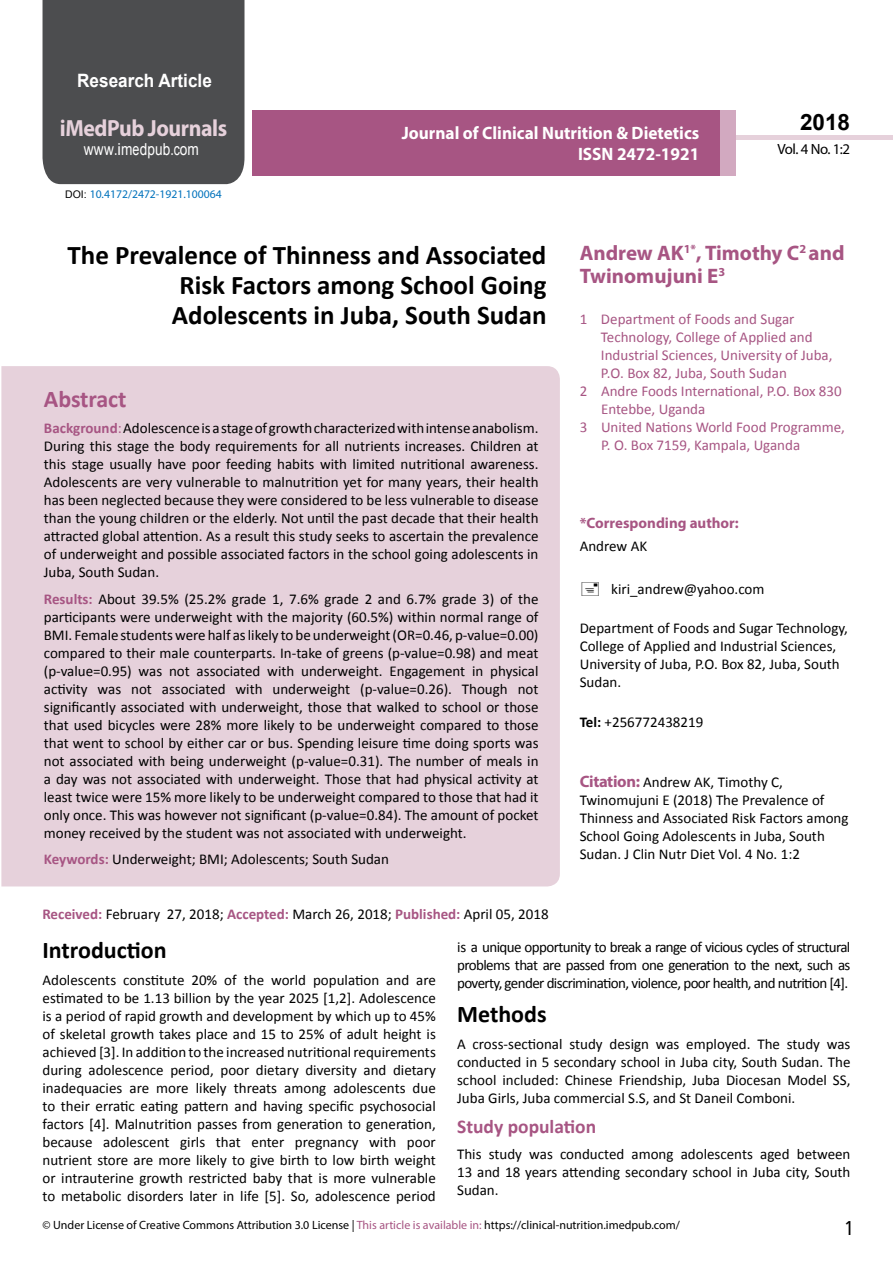
<style>
.page{position:relative;width:893px;height:1263px;background:#fff}
.page>*{position:absolute;margin:0;border:0;box-sizing:border-box;transform-origin:0 0}
.t1{font:700 27px/29.7px "Calibri";color:#000;text-align:justify}
.t2{font:25.5px "Tunga";color:#000}
.t3{font:700 24px "Calibri";color:#000}
.t4{font:700 24px "Calibri";letter-spacing:-.005em;color:#a75583}
.t5{font:700 23.4px "Myriad Pro";letter-spacing:-.02em;color:#e6d1db;scale:.93 1}
.t6{font:700 22.5px "Arial";color:#000}
.t7{font:700 21px/23.1px "Myriad Pro";color:#a75583}
.t8{font:700 19.5px "Calibri";color:#a75583}
.t9{font:700 18.45px "Arial";color:#fff;scale:.93 1}
.t10{font:700 18px/21.6px "Myriad Pro";color:#fff;text-align:right;scale:.96 1}
.t11{font:16.5px "Arial";letter-spacing:.01em;color:#fff;scale:.83 1}
.t12{font:15px/18px "Calibri";color:#000;text-align:justify}
.t13{font:15px "Calibri";color:#a75583}
.t14{font:700 15px "Myriad Pro";color:#a75583}
.t15{font:14.85px "Myriad Pro";color:#000}
.t16{font:12px "Myriad Pro";color:#000}
.t17{font:11.7px "Myriad Pro";color:#0072bc}
.s1{font-family:"Calibri"}
.s2{font-family:"Arial";font-size:10.5px;color:#000}
.s3{font-weight:700;color:#a75583}
.s4{color:#a75583}
.s5{font-weight:700}
.s6{font-family:"Myriad Pro";font-weight:700;font-size:16.5px;color:#a75583}
</style>
<div class="page">
<div style="left:736px;top:135px;width:157px;height:5px;background:#e6d1db"></div>
<div style="left:43px;top:0;width:201px;height:184px;background:#4c4d4f"></div>
<div style="left:252px;top:110px;width:469px;height:66px;background:#a75583"></div>
<div style="left:720px;top:110px;width:16px;height:66px;background:#d2a9c0"></div>
<div style="left:1px;top:366px;width:559px;height:520px;background:#e6d1db"></div>
<p class="t9" style="left:77px;top:68px;width:146px">Research Article</p>
<h3 class="t5" style="left:60px;top:113px;width:181px">iMedPub Journals</h3>
<p class="t11" style="left:84px;top:139px;width:140px">www<span class="s1">.</span>imedpub<span class="s1">.</span>com</p>
<p class="t17" style="left:65px;top:187px;width:158px"><span class="s2">DOI:</span> 10.4172/2472-1921.100064</p>
<p class="t10" style="left:402px;top:121px;width:311px">Journal of Clinical Nutrition &amp; Dietetics<br>ISSN 2472-1921</p>
<h3 class="t6" style="left:800px;top:107px;width:52px">2018</h3>
<p class="t15" style="left:778px;top:140px;width:74px">Vol. 4 No. 1:2</p>
<h1 class="t1" style="left:172px;top:240px;width:376px;text-indent:-104px">The Prevalence of Thinness and Associated Risk Factors among School Going Adolescents in Juba, South Sudan</h1>
<h3 class="t4" style="left:44px;top:384px;width:84px">Abstract</h3>
<p class="t12" style="left:44px;top:419px;width:496px"><span class="s3">Background</span><span class="s4">:</span>Adolescence is a stage of growth characterized with intense anabolism.<br>During this stage the body requirements for all nutrients increases. Children at this stage usually have poor feeding habits with limited nutritional awareness.<br>Adolescents are very vulnerable to malnutrition yet for many years, their health has been neglected because they were considered to be less vulnerable to disease than the young children or the elderly. Not until the past decade that their health attracted global attention. As a result this study seeks to ascertain the prevalence of underweight and possible associated factors in the school going adolescents in Juba, South Sudan.</p>
<p class="t12" style="left:44px;top:590px;width:496px"><span class="s3">Results:</span> About 39.5% (25.2% grade 1, 7.6% grade 2 and 6.7% grade 3) of the participants were underweight with the majority (60.5%) within normal range of BMI. Female studentswere half aslikely to be underweight(OR=0.46, p-value=0.00) compared to their male counterparts. In-take of greens (p-value=0.98) and meat (p-value=0.95) was not associated with underweight. Engagement in physical activity was not associated with underweight (p-value=0.26). Though not significantly associated with underweight, those that walked to school or those that used bicycles were 28% more likely to be underweight compared to those that went to school by either car or bus. Spending leisure time doing sports was not associated with being underweight (p-value=0.31). The number of meals in a day was not associated with underweight. Those that had physical activity at least twice were 15% more likely to be underweight compared to those that had it only once. This was however not significant (p-value=0.84). The amount of pocket money received by the student was not associated with underweight.</p>
<p class="t12" style="left:44px;top:850px;width:347px"><span class="s3">Keywords:</span> Underweight; BMI; Adolescents; South Sudan</p>
<p class="t12" style="left:42px;top:905px;width:508px"><span class="s3">Received:</span> February 27, 2018; <span class="s3">Accepted:</span> March 26, 2018; <span class="s3">Published:</span> April 05, 2018</p>
<h3 class="t7" style="left:580px;top:240px;width:266px">Andrew AK<sup>1*</sup>, Timothy C<sup>2</sup> and<br>Twinomujuni E<sup>3</sup></h3>
<p class="t13" style="left:580px;top:309px;width:216px">1 Department of Foods and Sugar</p>
<p class="t13" style="left:601px;top:327px;width:213px">Technology, College of Applied and</p>
<p class="t13" style="left:601px;top:345px;width:233px">Industrial Sciences, University of Juba,</p>
<p class="t13" style="left:601px;top:363px;width:187px">P.O. Box 82, Juba, South Sudan</p>
<p class="t13" style="left:580px;top:381px;width:263px">2 Andre Foods International, P.O. Box 830</p>
<p class="t13" style="left:601px;top:399px;width:106px">Entebbe, Uganda</p>
<p class="t13" style="left:580px;top:417px;width:267px">3 United Nations World Food Programme,</p>
<p class="t13" style="left:601px;top:435px;width:201px">P. O. Box 7159, Kampala, Uganda</p>
<p class="t14" style="left:580px;top:514px;width:161px">*Corresponding author:</p>
<p class="t12" style="left:580px;top:537px;width:69px">Andrew AK</p>
<p class="t12" style="left:611px;top:580px;width:155px">kiri_andrew@yahoo.com</p>
<p class="t12" style="left:580px;top:619px;width:270px;text-align:left">Department of Foods and Sugar Technology, College of Applied and Industrial Sciences, University of Juba, P.O. Box 82, Juba, South Sudan.</p>
<p class="t12" style="left:580px;top:713px;width:125px"><span class="s5">Tel:</span> +256772438219</p>
<p class="t12" style="left:580px;top:773px;width:270px;text-align:left"><span class="s6">Citation:</span> Andrew AK, Timothy C, Twinomujuni E (2018) The Prevalence of Thinness and Associated Risk Factors among School Going Adolescents in Juba, South Sudan. J Clin Nutr Diet Vol. 4 No. 1:2</p>
<h3 class="t3" style="left:43px;top:935px;width:126px">Introduction</h3>
<p class="t12" style="left:43px;top:971px;width:395px">Adolescents constitute 20% of the world population and are estimated to be 1.13 billion by the year 2025 [1,2]. Adolescence is a period of rapid growth and development by which up to 45% of skeletal growth takes place and 15 to 25% of adult height is achieved [3]. In addition to the increased nutritionalrequirements during adolescence period, poor dietary diversity and dietary inadequacies are more likely threats among adolescents due to their erratic eating pattern and having specific psychosocial factors [4]. Malnutrition passes from generation to generation, because adolescent girls that enter pregnancy with poor nutrient store are more likely to give birth to low birth weight or intrauterine growth restricted baby that is more vulnerable to metabolic disorders later in life [5]. So, adolescence period</p>
<p class="t12" style="left:457px;top:937px;width:395px">is a unique opportunity to break a range of vicious cycles of structural problems that are passed from one generation to the next, such as poverty, gender discrimination, violence, poor health, and nutrition [4].</p>
<h3 class="t3" style="left:457px;top:999px;width:91px">Methods</h3>
<p class="t12" style="left:457px;top:1035px;width:395px">A cross-sectional study design was employed. The study was conducted in 5 secondary school in Juba city, South Sudan. The school included: Chinese Friendship, Juba Diocesan Model SS, Juba Girls, Juba commercial S.S, and St Daneil Comboni.</p>
<h3 class="t8" style="left:457px;top:1114px;width:141px">Study population</h3>
<p class="t12" style="left:457px;top:1145px;width:395px">This study was conducted among adolescents aged between 13 and 18 years attending secondary school in Juba city, South Sudan.</p>
<p class="t16" style="left:43px;top:1218px;width:639px">© Under License of Creative Commons Attribution 3.0 License | <span class="s4">This article is available in:</span> https://clinical-nutrition.imedpub.com/</p>
<h2 class="t2" style="left:845px;top:1211px;width:9px">1</h2>
</div>
